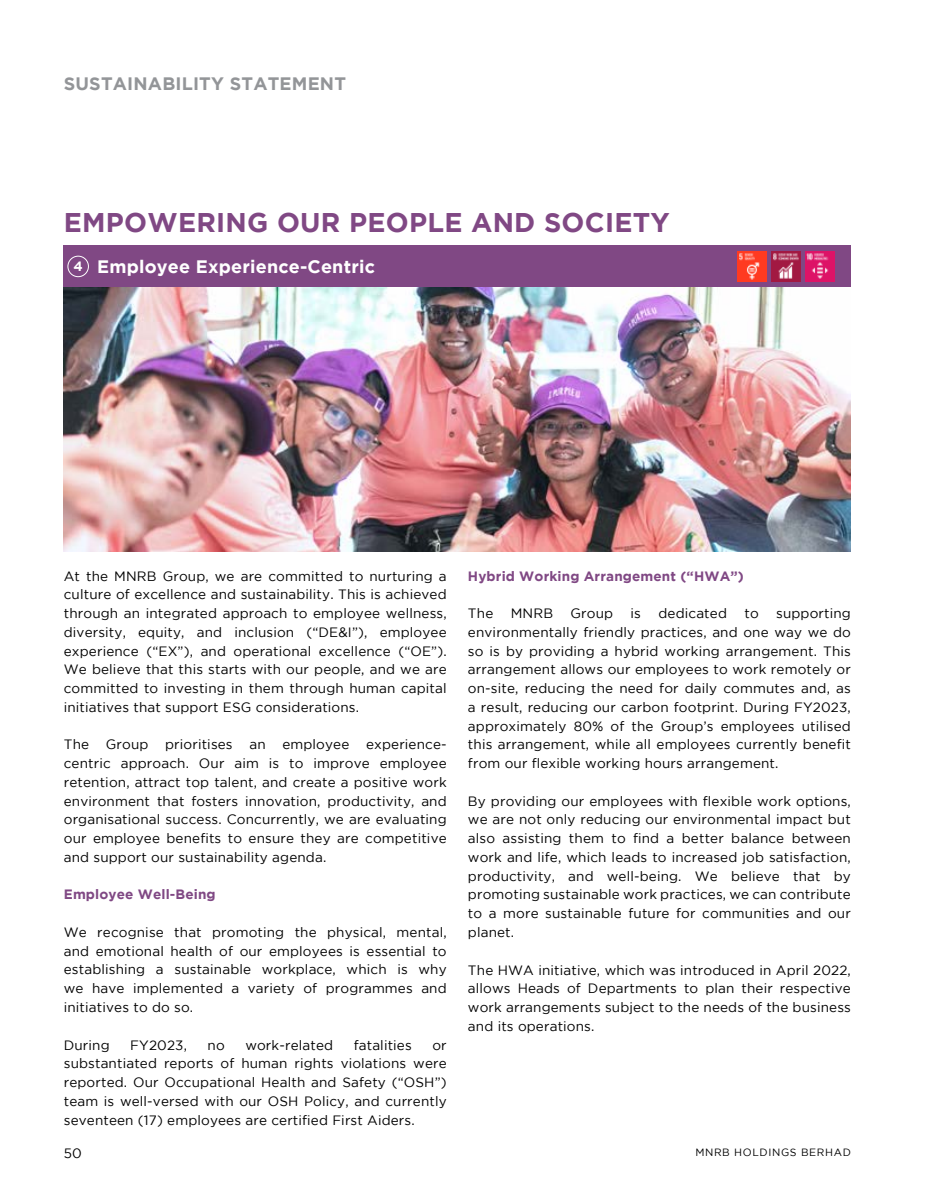
<style>
.page{position:relative;width:936px;height:1191px;background:#fff}
.page>*{position:absolute;margin:0;border:0;box-sizing:border-box;transform-origin:0 0}
.t1{font:700 27px "Gotham";letter-spacing:.01em;color:#804884}
.t2{font:700 18px "Gotham";letter-spacing:.01em;color:#fff}
.t3{font:700 18px "Gotham";letter-spacing:.01em;color:#939598}
.t4{font:13.5px/18.8px "Gotham";letter-spacing:.01em;color:#000;text-align:justify}
.t5{font:700 13.5px "Gotham";letter-spacing:.01em;color:#804884}
.t6{font:10.5px "Gotham";letter-spacing:.06em;color:#000}
.s1{font-size:13.5px}
</style>
<div class="page">
<div style="left:64px;top:245px;width:786px;height:43px;background:#804884"></div>
<img style="left:737px;top:252px;width:29px;height:29px">
<img style="left:771px;top:252px;width:29px;height:29px">
<img style="left:805px;top:252px;width:29px;height:29px">
<img style="left:64px;top:288px;width:786px;height:263px">
<div style="left:67px;top:256px;width:22px;height:21px;border:1px solid #fff;border-radius:50%"></div>
<h2 class="t3" style="left:64px;top:73px;width:284px">SUSTAINABILITY STATEMENT</h2>
<h1 class="t1" style="left:64px;top:207px;width:607px">EMPOWERING OUR PEOPLE AND SOCIETY</h1>
<h2 class="t2" style="left:73px;top:256px;width:303px"><span class="s1">4</span> Employee Experience-Centric</h2>
<p class="t4" style="left:64px;top:566px;width:384px">At the MNRB Group, we are committed to nurturing a culture of excellence and sustainability. This is achieved through an integrated approach to employee wellness, diversity, equity, and inclusion (“DE&amp;I”), employee experience (“EX”), and operational excellence (“OE”).<br>We believe that this starts with our people, and we are committed to investing in them through human capital initiatives that support ESG considerations.</p>
<p class="t4" style="left:64px;top:735px;width:384px">The Group prioritises an employee experience&shy;centric approach. Our aim is to improve employee retention, attract top talent, and create a positive work environment that fosters innovation, productivity, and organisational success. Concurrently, we are evaluating our employee benefits to ensure they are competitive and support our sustainability agenda.</p>
<p class="t5" style="left:64px;top:887px;width:153px">Employee Well-Being</p>
<p class="t4" style="left:64px;top:922px;width:384px">We recognise that promoting the physical, mental, and emotional health of our employees is essential to establishing a sustainable workplace, which is why we have implemented a variety of programmes and initiatives to do so.</p>
<p class="t4" style="left:64px;top:1035px;width:47px">During</p>
<p class="t4" style="left:130px;top:1035px;width:58px">FY2023,</p>
<p class="t4" style="left:207px;top:1035px;width:19px">no</p>
<p class="t4" style="left:245px;top:1035px;width:89px">work-related</p>
<p class="t4" style="left:354px;top:1035px;width:60px">fatalities</p>
<p class="t4" style="left:64px;top:1035px;width:384px;text-indent:368px">or substantiated reports of human rights violations were reported. Our Occupational Health and Safety (“OSH”) team is well-versed with our OSH Policy, and currently seventeen (17) employees are certified First Aiders.</p>
<p class="t5" style="left:468px;top:568px;width:277px">Hybrid Working Arrangement (“HWA”)</p>
<p class="t4" style="left:468px;top:604px;width:27px">The</p>
<p class="t4" style="left:510px;top:604px;width:44px">MNRB</p>
<p class="t4" style="left:570px;top:604px;width:44px">Group</p>
<p class="t4" style="left:630px;top:604px;width:12px">is</p>
<p class="t4" style="left:658px;top:604px;width:70px">dedicated</p>
<p class="t4" style="left:744px;top:604px;width:16px">to</p>
<p class="t4" style="left:468px;top:604px;width:384px;text-indent:308px">supporting environmentally friendly practices, and one way we do so is by providing a hybrid working arrangement. This arrangement allows our employees to work remotely or on-site, reducing the need for daily commutes and, as a result, reducing our carbon footprint. During FY2023, approximately 80% of the Group’s employees utilised this arrangement, while all employees currently benefit from our flexible working hours arrangement.</p>
<p class="t4" style="left:468px;top:791px;width:384px">By providing our employees with flexible work options, we are not only reducing our environmental impact but also assisting them to find a better balance between work and life, which leads to increased job satisfaction, productivity, and well-being. We believe that by promoting sustainable work practices, we can contribute to a more sustainable future for communities and our planet.</p>
<p class="t4" style="left:468px;top:960px;width:384px">The HWA initiative, which was introduced in April 2022, allows Heads of Departments to plan their respective work arrangements subject to the needs of the business and its operations.</p>
<p class="t4" style="left:64px;top:1144px;width:20px">50</p>
<p class="t6" style="left:695px;top:1146px;width:157px">MNRB HOLDINGS BERHAD</p>
</div>
